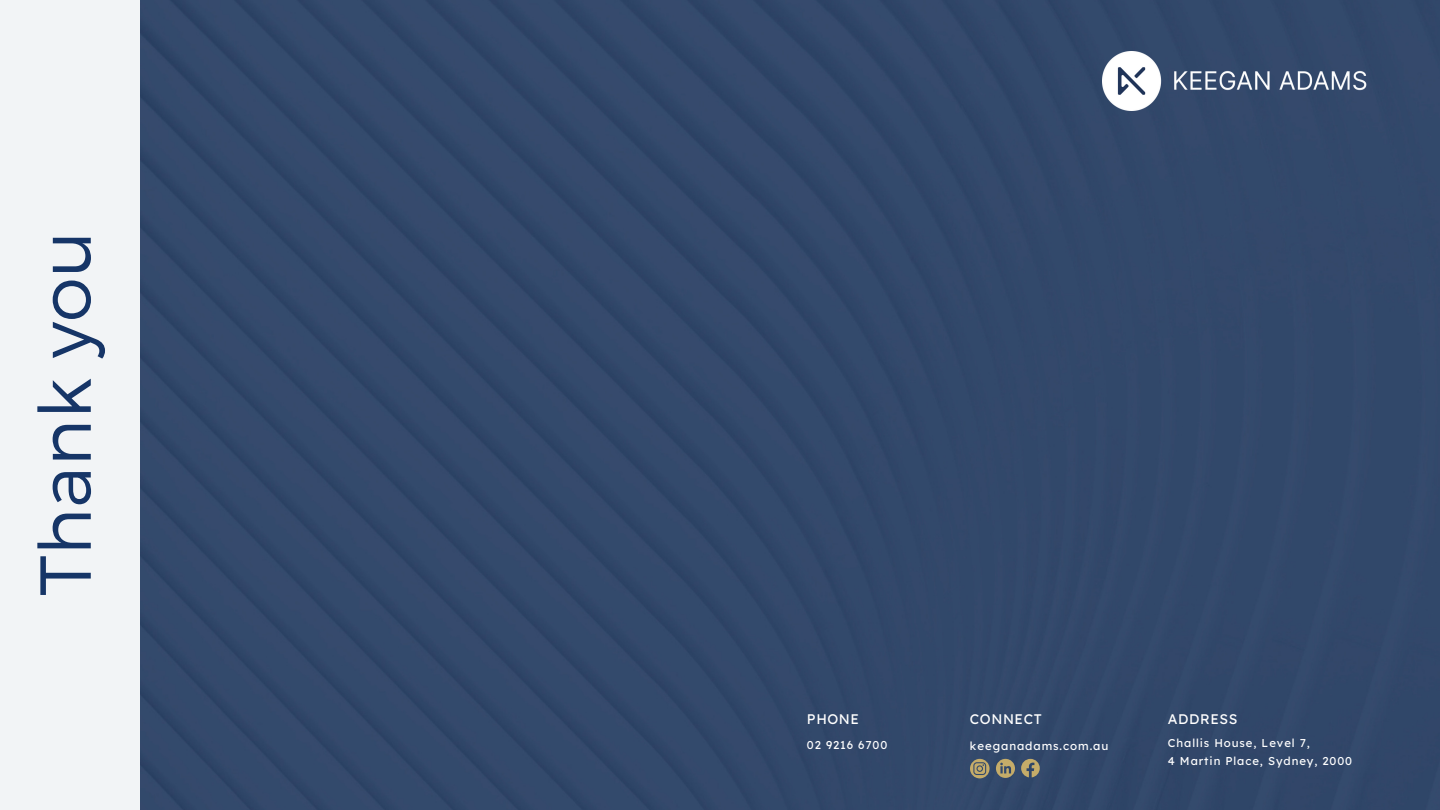
<style>
.page{position:relative;width:1440px;height:810px;background:#fff}
.page>*{position:absolute;margin:0;border:0;box-sizing:border-box;transform-origin:0 0}
.t1{font:300 72px "Montserrat";color:#163567}
.t2{font:13.9px "Lexend Deca";letter-spacing:.04em;color:#fff}
.t3{font:11.5px "Lexend Deca";letter-spacing:.08em;color:#fff}
.t4{font:11.4px "Lexend Deca";letter-spacing:.08em;color:#fff}
</style>
<div class="page">
<div style="left:0;top:0;width:140px;height:810px;background:#f2f4f6"></div>
<div style="left:140px;top:0;width:1300px;height:810px;background:#33496b"></div>
<svg style="left:1021px;top:759px;width:18px;height:18px"></svg>
<svg style="left:996px;top:759px;width:19px;height:19px"></svg>
<svg style="left:970px;top:759px;width:20px;height:19px"></svg>
<img style="left:1102px;top:52px;width:282px;height:59px">
<p class="t1" style="left:18px;top:596px;width:366px;rotate:-90deg">Thank you</p>
<p class="t2" style="left:807px;top:710px;width:54px">PHONE</p>
<p class="t2" style="left:1168px;top:710px;width:71px">ADDRESS</p>
<p class="t3" style="left:970px;top:738px;width:140px">keeganadams.com.au</p>
<p class="t2" style="left:970px;top:710px;width:73px">CONNECT</p>
<p class="t4" style="left:1168px;top:735px;width:143px">Challis House, Level 7,</p>
<p class="t4" style="left:1168px;top:754px;width:186px">4 Martin Place, Sydney, 2000</p>
<p class="t4" style="left:807px;top:738px;width:82px">02 9216 6700</p>
</div>
